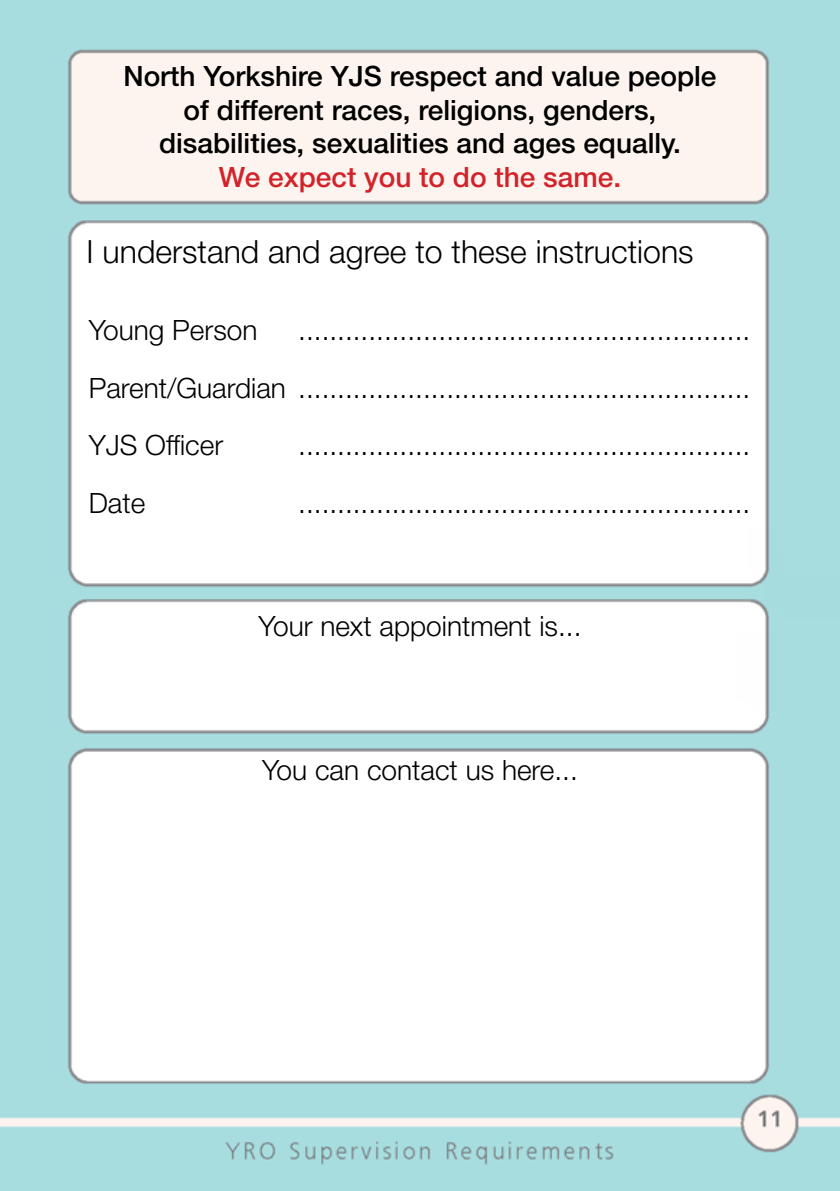
<style>
.page{position:relative;width:840px;height:1191px;background:#fff}
.page>*{position:absolute;margin:0;border:0;box-sizing:border-box;transform-origin:0 0}
.t1{font:300 32px "Helvetica Neue LT Std";color:#000}
.t2{font:300 28px/57.6px "Helvetica Neue LT Std";color:#000;text-align:right}
.t3{font:500 28px "Helvetica Neue LT Std";color:#000}
.t4{font:500 28px "Helvetica Neue LT Std";color:#d2232a}
</style>
<div class="page">
<img style="left:0;top:0;width:839px;height:1191px">
<p class="t3" style="left:123px;top:59px;width:594px">North Yorkshire YJS respect and value people</p>
<p class="t3" style="left:183px;top:93px;width:474px">of different races, religions, genders,</p>
<p class="t3" style="left:159px;top:127px;width:523px">disabilities, sexualities and ages equally.</p>
<p class="t4" style="left:219px;top:160px;width:403px">We expect you to do the same.</p>
<p class="t1" style="left:87px;top:232px;width:608px">I understand and agree to these instructions</p>
<p class="t2" style="left:89px;top:300px;width:170px">Young Person</p>
<p class="t2" style="left:89px;top:300px;width:662px">..........................................................<br>Parent/Guardian .......................................................... .......................................................... ..........................................................</p>
<p class="t2" style="left:89px;top:416px;width:136px">YJS Officer</p>
<p class="t2" style="left:89px;top:473px;width:58px">Date</p>
<p class="t2" style="left:258px;top:596px;width:324px">Your next appointment is...</p>
<p class="t2" style="left:262px;top:740px;width:317px">You can contact us here...</p>
</div>
